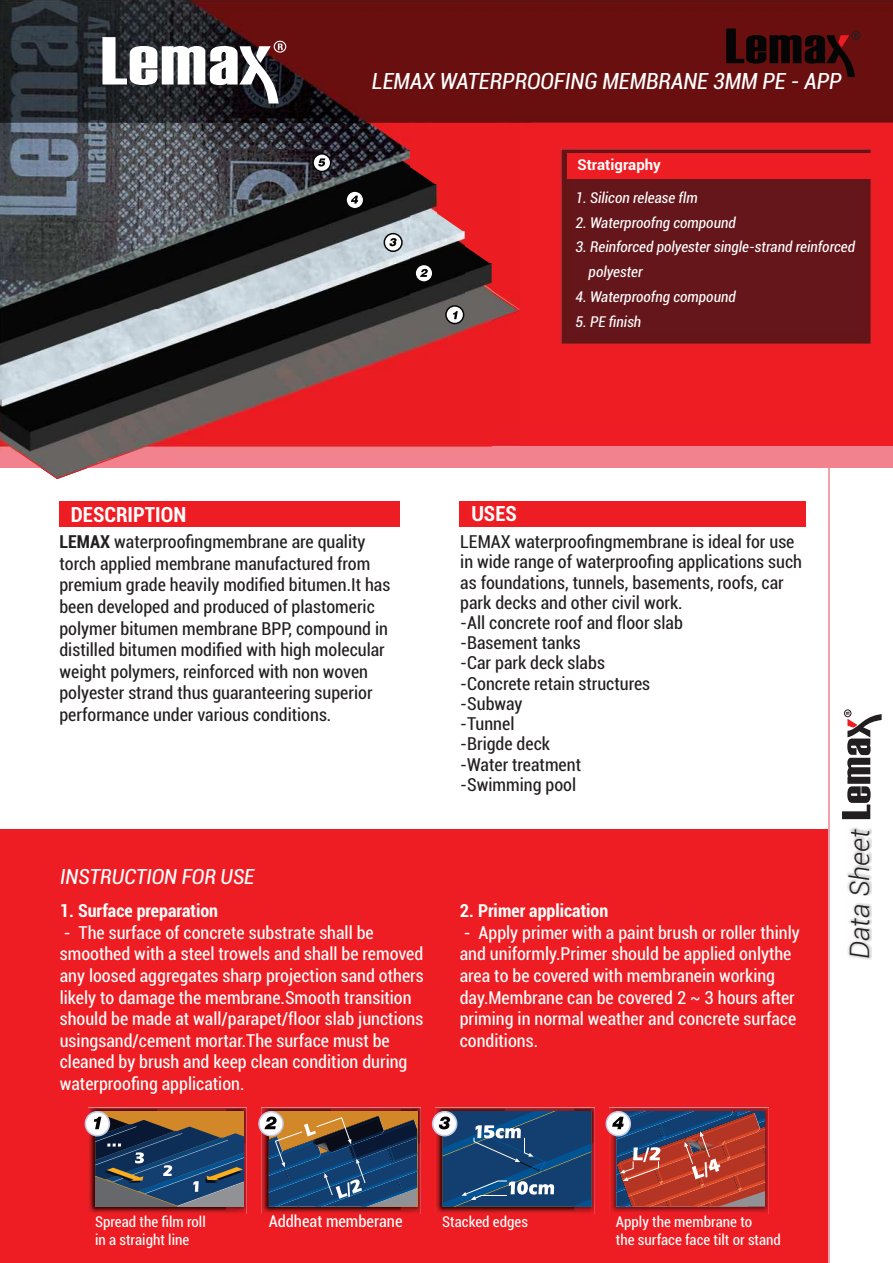
<style>
.page{position:relative;width:893px;height:1263px;background:#fff}
.page>*{position:absolute;margin:0;border:0;box-sizing:border-box;transform-origin:0 0}
.t1{font:italic 300 27px "Roboto";color:#231f20}
.t2{font:italic condensed 22.5px "Roboto";color:#fff}
.t3{font:italic condensed 21px "Roboto";color:#fff}
.t4{font:700 condensed 21px "Roboto";color:#fff}
.t5{font:condensed 18px/20.2px "Roboto";color:#231f20}
.t6{font:condensed 18px/21.6px "Roboto";color:#fff}
.t7{font:700 condensed 18px "Roboto";color:#fff}
.t8{font:condensed 16.5px "Roboto";color:#fff}
.t9{font:italic condensed 15px/25px "Roboto";color:#fff}
.t10{font:condensed 15px/18px "Roboto";color:#fff}
.t11{font:700 15px "Roboto";color:#fff}
.s1{font-weight:700}
</style>
<div class="page">
<div style="left:0;top:0;width:893px;height:447px;background:#ee1d23"></div>
<svg style="left:827px;top:446px;width:66px;height:817px"></svg>
<div style="left:561px;top:149px;width:310px;height:194px;background:#65161b"></div>
<div style="left:567px;top:154px;width:306px;height:25px;background:#ee1d23"></div>
<div style="left:59px;top:502px;width:341px;height:25px;background:#ee1d23"></div>
<div style="left:460px;top:502px;width:346px;height:25px;background:#ee1d23"></div>
<img style="left:847px;top:827px;width:24px;height:133px">
<div style="left:844px;top:710px;width:7px;height:7px;border:1px solid #231f20;border-radius:50%"></div>
<svg style="left:842px;top:711px;width:40px;height:108px"></svg>
<div style="left:0;top:829px;width:828px;height:433px;background:#ee1d23"></div>
<img style="left:609px;top:1108px;width:159px;height:105px">
<svg style="left:606px;top:1112px;width:24px;height:24px"></svg>
<div style="left:605px;top:1111px;width:26px;height:25px;border:2px solid #c2c9e4;border-radius:50%"></div>
<svg style="left:612px;top:1110px;width:153px;height:97px;background:#8f494a"></svg>
<img style="left:436px;top:1108px;width:158px;height:105px">
<div style="left:433px;top:1112px;width:24px;height:24px;background:#fff;border-radius:50%"></div>
<div style="left:432px;top:1111px;width:25px;height:25px;border:2px solid #c2c9e4;border-radius:50%"></div>
<svg style="left:439px;top:1109px;width:154px;height:99px;background:#294e78"></svg>
<img style="left:262px;top:1108px;width:158px;height:105px">
<div style="left:269px;top:1111px;width:148px;height:95px;background:#d28728"></div>
<div style="left:259px;top:1112px;width:24px;height:24px;background:#fff;border-radius:50%"></div>
<div style="left:258px;top:1111px;width:26px;height:25px;border:2px solid #c2c9e4;border-radius:50%"></div>
<svg style="left:265px;top:1116px;width:152px;height:91px;background:#3d5063"></svg>
<img style="left:88px;top:1108px;width:159px;height:105px">
<div style="left:95px;top:1111px;width:149px;height:95px;background:#d28728"></div>
<div style="left:85px;top:1112px;width:24px;height:24px;background:#fff;border-radius:50%"></div>
<div style="left:85px;top:1111px;width:25px;height:25px;border:2px solid #c2c9e4;border-radius:50%"></div>
<svg style="left:94px;top:1113px;width:150px;height:93px"></svg>
<div style="left:0;top:447px;width:893px;height:21px;background:#f3828f"></div>
<svg style="left:15px;top:122px;width:505px;height:357px"></svg>
<img style="left:30px;top:264px;width:462px;height:187px">
<img style="left:0;top:411px;width:30px;height:40px">
<svg style="left:0;top:398px;width:2px;height:9px"></svg>
<img style="left:2px;top:231px;width:462px;height:176px">
<img style="left:0;top:122px;width:409px;height:29px">
<img style="left:0;top:151px;width:409px;height:157px">
<img style="left:0;top:0;width:893px;height:122px">
<div style="left:851px;top:31px;width:10px;height:9px;border:1px solid #231f20;border-radius:50%"></div>
<svg style="left:726px;top:29px;width:132px;height:48px;background:#420b0a"></svg>
<div style="left:346px;top:191px;width:18px;height:18px;background:#fff;border-radius:50%"></div>
<div style="left:345px;top:190px;width:19px;height:19px;border:2px solid #040504;border-radius:50%"></div>
<svg style="left:351px;top:196px;width:7px;height:8px"></svg>
<svg style="left:415px;top:264px;width:18px;height:18px"></svg>
<div style="left:414px;top:264px;width:20px;height:19px;border:2px solid #040504;border-radius:50%"></div>
<svg style="left:420px;top:269px;width:8px;height:8px"></svg>
<div style="left:446px;top:306px;width:18px;height:18px;background:#fff;border-radius:50%"></div>
<div style="left:445px;top:305px;width:19px;height:19px;border:2px solid #040504;border-radius:50%"></div>
<svg style="left:453px;top:311px;width:5px;height:8px"></svg>
<div style="left:384px;top:234px;width:18px;height:17px;background:#fff;border-radius:50%"></div>
<div style="left:384px;top:233px;width:19px;height:19px;border:2px solid #040504;border-radius:50%"></div>
<svg style="left:389px;top:238px;width:8px;height:8px"></svg>
<svg style="left:102px;top:37px;width:181px;height:66px;background:#7b787b"></svg>
<div style="left:274px;top:41px;width:12px;height:12px;border:1px solid #fff;border-radius:50%"></div>
<div style="left:313px;top:154px;width:18px;height:18px;background:#fff;border-radius:50%"></div>
<div style="left:312px;top:153px;width:19px;height:19px;border:2px solid #040504;border-radius:50%"></div>
<svg style="left:318px;top:158px;width:7px;height:9px"></svg>
<p class="t2" style="left:372px;top:72px;width:471px">LEMAX WATERPROOFING MEMBRANE 3MM PE - APP</p>
<p class="t11" style="left:577px;top:159px;width:85px">Stratigraphy</p>
<p class="t9" style="left:575px;top:186px;width:124px">1. Silicon release flm</p>
<p class="t9" style="left:575px;top:211px;width:162px">2. Waterproofng compound</p>
<p class="t9" style="left:589px;top:236px;width:268px;text-indent:-13px">3. Reinforced polyester single-strand reinforced polyester</p>
<p class="t9" style="left:575px;top:286px;width:162px">4. Waterproofng compound</p>
<p class="t9" style="left:575px;top:311px;width:67px">5. PE finish</p>
<p class="t4" style="left:71px;top:506px;width:117px">DESCRIPTION</p>
<p class="t4" style="left:471px;top:505px;width:47px">USES</p>
<p class="t5" style="left:59px;top:533px;width:332px;line-height:21.6px"><span class="s1">LEMAX</span> waterproofingmembrane are quality torch applied membrane manufactured from premium grade heavily modified bitumen.It has been developed and produced of plastomeric polymer bitumen membrane BPP, compound in distilled bitumen modified with high molecular weight polymers, reinforced with non woven polyester strand thus guaranteering superior performance under various conditions.</p>
<p class="t5" style="left:460px;top:533px;width:343px">LEMAX waterproofingmembrane is ideal for use in wide range of waterproofing applications such as foundations, tunnels, basements, roofs, car park decks and other civil work.<br>-All concrete roof and floor slab<br>-Basement tanks<br>-Car park deck slabs<br>-Concrete retain structures<br>-Subway<br>-Tunnel<br>-Brigde deck<br>-Water treatment<br>-Swimming pool</p>
<p class="t3" style="left:60px;top:868px;width:196px">INSTRUCTION FOR USE</p>
<p class="t7" style="left:60px;top:904px;width:160px">1. Surface preparation</p>
<p class="t6" style="left:60px;top:923px;width:365px">- The surface of concrete substrate shall be smoothed with a steel trowels and shall be removed any loosed aggregates sharp projection sand others likely to damage the membrane.Smooth transition should be made at wall/parapet/floor slab junctions usingsand/cement mortar.The surface must be cleaned by brush and keep clean condition during waterproofing application.</p>
<p class="t7" style="left:460px;top:904px;width:150px">2. Primer application</p>
<p class="t6" style="left:460px;top:923px;width:341px">- Apply primer with a paint brush or roller thinly and uniformly.Primer should be applied onlythe area to be covered with membranein working day.Membrane can be covered 2 ~ 3 hours after priming in normal weather and concrete surface conditions.</p>
<h1 class="t1" style="left:849px;top:959px;width:132px;rotate:-90deg">Data Sheet</h1>
<p class="t10" style="left:95px;top:1214px;width:112px">Spread the film roll in a straight line</p>
<p class="t8" style="left:269px;top:1215px;width:135px">Addheat memberane</p>
<p class="t10" style="left:442px;top:1214px;width:87px">Stacked edges</p>
<p class="t10" style="left:616px;top:1214px;width:167px">Apply the membrane to<br>the surface face tilt or stand</p>
</div>
